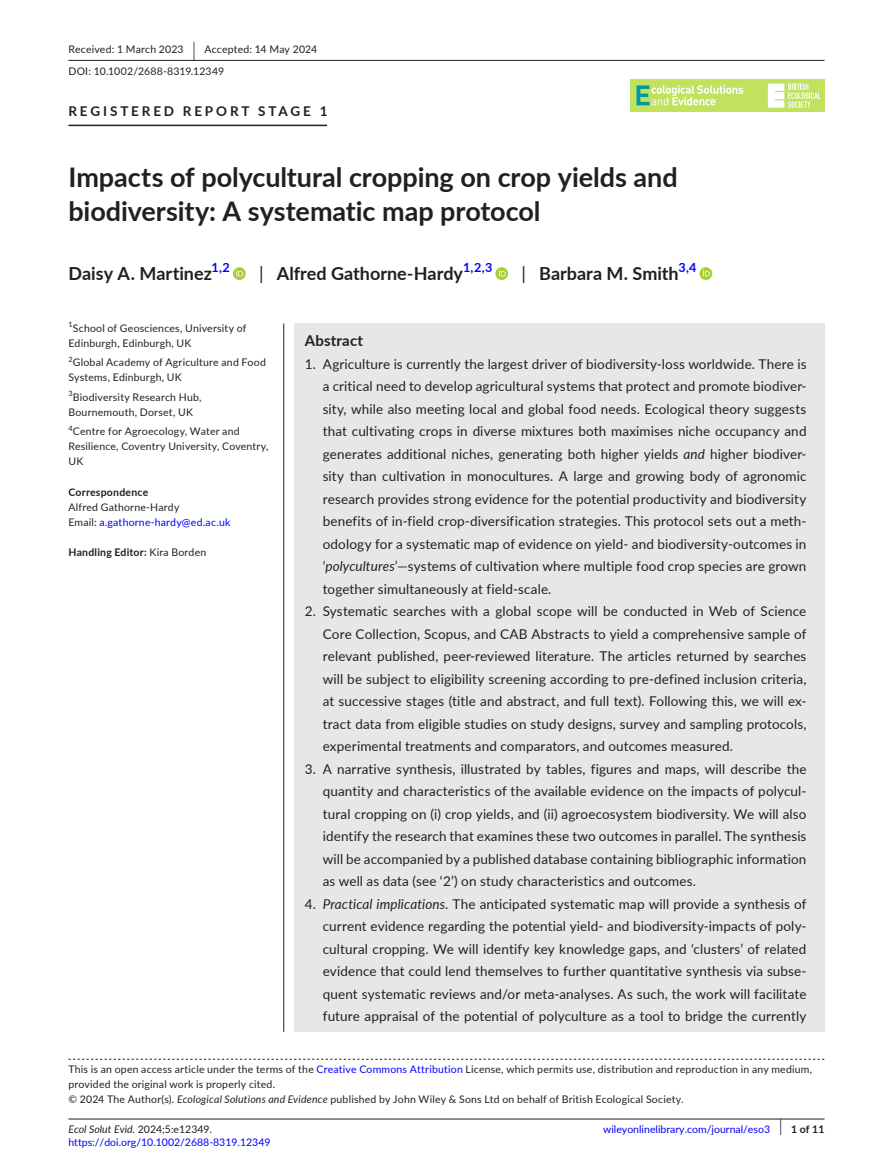
<style>
.page{position:relative;width:893px;height:1174px;background:#fff}
.page>*{position:absolute;margin:0;border:0;box-sizing:border-box;transform-origin:0 0}
.t1{font:700 27px/34.5px "Lato";letter-spacing:-.005em;color:#231f20}
.t2{font:700 18px "Lato";color:#231f20}
.t3{font:700 15px "Lato";letter-spacing:.015em;color:#231f20}
.t4{font:13.5px/22.5px "Lato";letter-spacing:.01em;color:#231f20;text-align:justify}
.t5{font:700 13.5px "Lato";letter-spacing:.21em;color:#231f20}
.t6{font:700 12.6px "Lato";color:#00f}
.t7{font:10.5px/15px "Lato";letter-spacing:.02em;color:#231f20}
.t8{font:10.5px "Lato";color:#00f}
.t9{font:700 10.5px "Lato";letter-spacing:.02em;color:#231f20}
.t10{font:italic 10.5px "Lato";color:#231f20}
.t11{font:7.35px "Lato";color:#231f20}
.s1{font-size:19.65px}
.s2{font-weight:400}
.s3{color:#00f}
.s4{font-style:italic}
.s5{font-style:normal}
.s6{font-weight:400;font-size:17.4px}
</style>
<div class="page">
<hr style="left:68px;top:1118px;width:756px;height:1px;background:#231f20">
<div style="left:630px;top:79px;width:194px;height:33px;background:#c0e25c"></div>
<svg style="left:768px;top:84px;width:53px;height:24px"></svg>
<svg style="left:636px;top:85px;width:107px;height:20px"></svg>
<hr style="left:68px;top:60px;width:756px;height:1px;background:#231f20">
<hr style="left:68px;top:125px;width:259px;height:1px;background:#231f20">
<svg style="left:233px;top:267px;width:13px;height:13px"></svg>
<svg style="left:236px;top:269px;width:7px;height:7px"></svg>
<svg style="left:495px;top:267px;width:13px;height:13px"></svg>
<svg style="left:499px;top:269px;width:7px;height:7px"></svg>
<svg style="left:699px;top:267px;width:13px;height:13px"></svg>
<svg style="left:703px;top:269px;width:7px;height:7px"></svg>
<svg style="left:68px;top:1058px;width:756px;height:1px"></svg>
<div style="left:294px;top:323px;width:530px;height:708px;background:#e6e7e9"></div>
<hr style="left:283px;top:323px;width:1px;height:708px;background:#231f20">
<p class="t7" style="left:68px;top:38px;width:250px;line-height:21.8px">Received: 1 March 2023 <span class="s1">|</span> Accepted: 14 May 2024<br>DOI: 10.1002/2688-8319.12349</p>
<p class="t5" style="left:68px;top:101px;width:261px">REGISTERED REPORT STAGE 1</p>
<h1 class="t1" style="left:68px;top:159px;width:611px">Impacts of polycultural cropping on crop yields and biodiversity: A systematic map protocol</h1>
<h2 class="t2" style="left:68px;top:260px;width:145px">Daisy A. Martinez</h2>
<p class="t6" style="left:212px;top:258px;width:20px">1,2</p>
<h2 class="t2" style="left:259px;top:260px;width:205px"><span class="s2">|</span> Alfred Gathorne-Hardy</h2>
<p class="t6" style="left:463px;top:258px;width:31px">1,2,3</p>
<h2 class="t2" style="left:522px;top:260px;width:159px"><span class="s2">|</span> Barbara M. Smith</h2>
<p class="t6" style="left:679px;top:258px;width:19px">3,4</p>
<p class="t11" style="left:68px;top:319px;width:6px">1</p>
<p class="t7" style="left:68px;top:320px;width:180px;text-indent:4px">School of Geosciences, University of<br>Edinburgh, Edinburgh, UK</p>
<p class="t11" style="left:68px;top:354px;width:6px">2</p>
<p class="t7" style="left:68px;top:355px;width:199px;text-indent:4px">Global Academy of Agriculture and Food<br>Systems, Edinburgh, UK</p>
<p class="t11" style="left:68px;top:388px;width:6px">3</p>
<p class="t7" style="left:68px;top:389px;width:134px;text-indent:4px">Biodiversity Research Hub,<br>Bournemouth, Dorset, UK</p>
<p class="t7" style="left:68px;top:424px;width:201px"><sup>4</sup>Centre for Agroecology, Water and<br>Resilience, Coventry University, Coventry,<br>UK</p>
<p class="t9" style="left:68px;top:484px;width:81px">Correspondence</p>
<p class="t7" style="left:68px;top:499px;width:163px">Alfred Gathorne-Hardy<br>Email: <span class="s3">a.gathorne-hardy@ed.ac.uk</span></p>
<p class="t9" style="left:68px;top:544px;width:139px">Handling Editor: <span class="s2">Kira Borden</span></p>
<p class="t3" style="left:305px;top:329px;width:60px">Abstract</p>
<p class="t4" style="left:323px;top:352px;width:485px;text-indent:-18px">1. Agriculture is currently the largest driver of biodiversity-loss worldwide. There is a critical need to develop agricultural systems that protect and promote biodiver&shy;sity, while also meeting local and global food needs. Ecological theory suggests that cultivating crops in diverse mixtures both maximises niche occupancy and generates additional niches, generating both higher yields <span class="s4">and</span> higher biodiver&shy;sity than cultivation in monocultures. A large and growing body of agronomic research provides strong evidence for the potential productivity and biodiversity benefits of in-field crop-diversification strategies. This protocol sets out a meth&shy;odology for a systematic map of evidence on yield- and biodiversity-outcomes in ‘<span class="s4">polycultures</span>’—systems of cultivation where multiple food crop species are grown together simultaneously at field-scale.</p>
<p class="t4" style="left:323px;top:599px;width:485px;text-indent:-18px">2. Systematic searches with a global scope will be conducted in Web of Science Core Collection, Scopus, and CAB Abstracts to yield a comprehensive sample of relevant published, peer-reviewed literature. The articles returned by searches will be subject to eligibility screening according to pre-defined inclusion criteria, at successive stages (title and abstract, and full text). Following this, we will ex&shy;tract data from eligible studies on study designs, survey and sampling protocols, experimental treatments and comparators, and outcomes measured.</p>
<p class="t4" style="left:323px;top:757px;width:485px;text-indent:-18px">3. A narrative synthesis, illustrated by tables, figures and maps, will describe the quantity and characteristics of the available evidence on the impacts of polycul&shy;tural cropping on (i) crop yields, and (ii) agroecosystem biodiversity. We will also identify the research that examines these two outcomes in parallel. The synthesis will be accompanied by a published database containing bibliographic information as well as data (see ‘2’) on study characteristics and outcomes.</p>
<p class="t4" style="left:323px;top:892px;width:485px;text-indent:-18px">4. <span class="s4">Practical implications</span>. The anticipated systematic map will provide a synthesis of current evidence regarding the potential yield- and biodiversity-impacts of poly&shy;cultural cropping. We will identify key knowledge gaps, and ‘clusters’ of related evidence that could lend themselves to further quantitative synthesis via subse&shy;quent systematic reviews and/or meta-analyses. As such, the work will facilitate future appraisal of the potential of polyculture as a tool to bridge the currently</p>
<p class="t7" style="left:68px;top:1061px;width:745px">This is an open access article under the terms of the <span class="s3">Creative Commons Attribution</span> License, which permits use, distribution and reproduction in any medium, provided the original work is properly cited.<br>© 2024 The Author(s). <span class="s4">Ecological Solutions and Evidence</span> published by John Wiley &amp; Sons Ltd on behalf of British Ecological Society.</p>
<p class="t10" style="left:68px;top:1121px;width:145px">Ecol Solut Evid. <span class="s5">2024;5:e12349.</span></p>
<p class="t9" style="left:779px;top:1121px;width:46px"><span class="s6">|</span> 1 of 11</p>
<p class="t8" style="left:68px;top:1135px;width:204px">https://doi.org/10.1002/2688-8319.12349</p>
<p class="t8" style="left:603px;top:1121px;width:168px">wileyonlinelibrary.com/journal/eso3</p>
</div>
